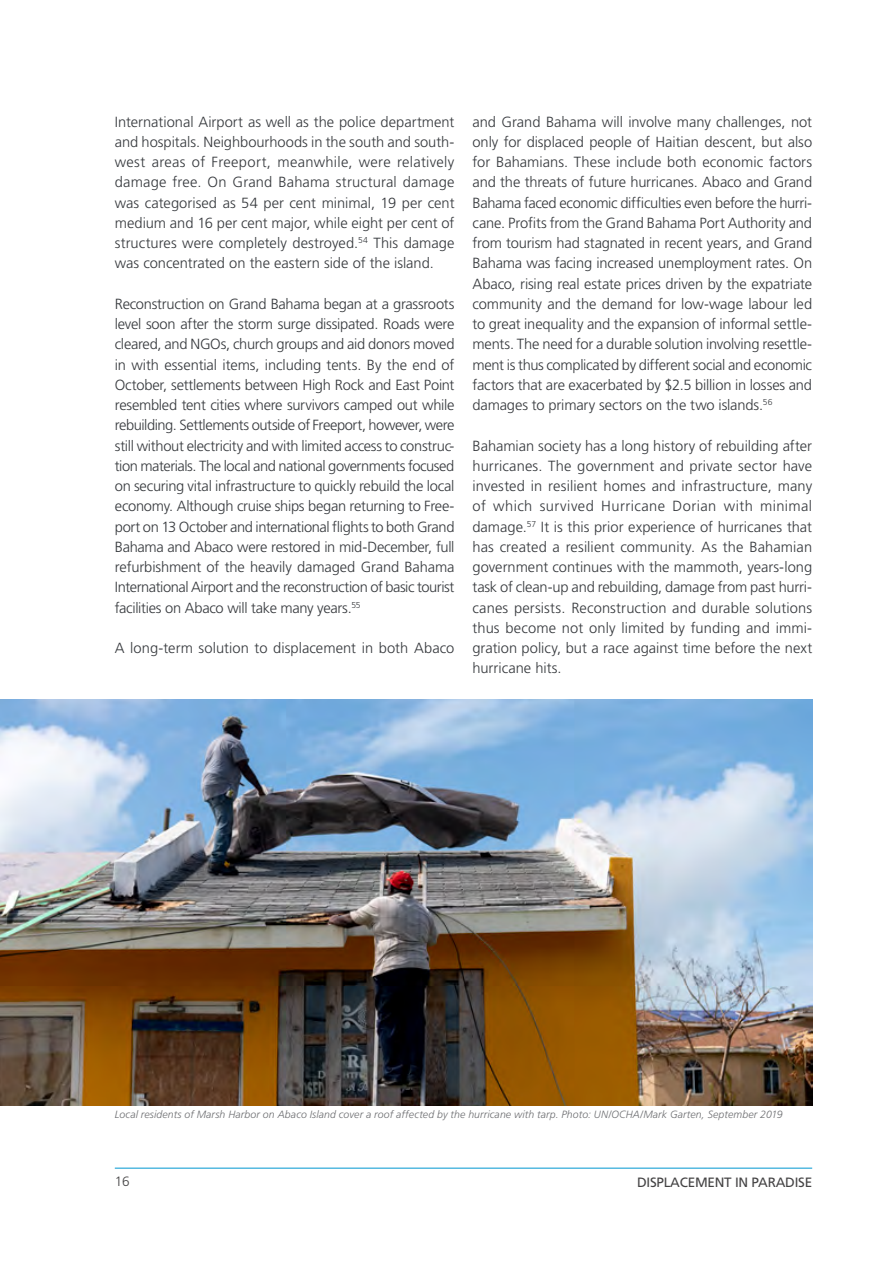
<style>
.page{position:relative;width:893px;height:1263px;background:#fff}
.page>*{position:absolute;margin:0;border:0;box-sizing:border-box;transform-origin:0 0}
.t1{font:300 14.7px/20.2px "Frutiger LT Std";letter-spacing:-.005em;color:#36393d;text-align:justify}
.t2{font:13.5px "Frutiger LT Std";letter-spacing:-.02em;color:#444344}
.t3{font:300 13.5px "Frutiger LT Std";color:#444344}
.t4{font:italic 300 10.5px "Frutiger LT Std";letter-spacing:.01em;color:#6d6e71}
</style>
<div class="page">
<hr style="left:115px;top:1168px;width:697px;height:1px;background:#0098d1">
<img style="left:0;top:699px;width:812px;height:407px">
<p class="t1" style="left:115px;top:112px;width:341px">International Airport as well as the police department and hospitals. Neighbourhoods in the south and south&shy;west areas of Freeport, meanwhile, were relatively damage free. On Grand Bahama structural damage was categorised as 54 per cent minimal, 19 per cent medium and 16 per cent major, while eight per cent of structures were completely destroyed.<sup>54</sup> This damage was concentrated on the eastern side of the island.</p>
<p class="t1" style="left:115px;top:294px;width:341px">Reconstruction on Grand Bahama began at a grassroots level soon after the storm surge dissipated. Roads were cleared, and NGOs, church groups and aid donors moved in with essential items, including tents. By the end of October, settlements between High Rock and East Point resembled tent cities where survivors camped out while rebuilding. Settlements outside of Freeport, however, were still without electricity and with limited access to construc&shy;tion materials. The local and national governments focused on securing vital infrastructure to quickly rebuild the local economy. Although cruise ships began returning to Free&shy;port on 13 October and international flights to both Grand Bahama and Abaco were restored in mid-December, full refurbishment of the heavily damaged Grand Bahama International Airport and the reconstruction of basic tourist facilities on Abaco will take many years.<sup>55</sup></p>
<p class="t1" style="left:115px;top:638px;width:341px">A long-term solution to displacement in both Abaco</p>
<p class="t1" style="left:472px;top:112px;width:341px">and Grand Bahama will involve many challenges, not only for displaced people of Haitian descent, but also for Bahamians. These include both economic factors and the threats of future hurricanes. Abaco and Grand Bahama faced economic difficulties even before the hurri&shy;cane. Profits from the Grand Bahama Port Authority and from tourism had stagnated in recent years, and Grand Bahama was facing increased unemployment rates. On Abaco, rising real estate prices driven by the expatriate community and the demand for low-wage labour led to great inequality and the expansion of informal settle&shy;ments. The need for a durable solution involving resettle&shy;ment is thus complicated by different social and economic factors that are exacerbated by $2.5 billion in losses and damages to primary sectors on the two islands.<sup>56</sup></p>
<p class="t1" style="left:472px;top:436px;width:341px">Bahamian society has a long history of rebuilding after hurricanes. The government and private sector have invested in resilient homes and infrastructure, many of which survived Hurricane Dorian with minimal damage.<sup>57</sup> It is this prior experience of hurricanes that has created a resilient community. As the Bahamian government continues with the mammoth, years-long task of clean-up and rebuilding, damage from past hurri&shy;canes persists. Reconstruction and durable solutions thus become not only limited by funding and immi&shy;gration policy, but a race against time before the next hurricane hits.</p>
<p class="t4" style="left:115px;top:1108px;width:669px">Local residents of Marsh Harbor on Abaco Island cover a roof affected by the hurricane with tarp. Photo: UN/OCHA/Mark Garten, September 2019</p>
<p class="t3" style="left:115px;top:1174px;width:17px">16</p>
<p class="t2" style="left:637px;top:1174px;width:177px">DISPLACEMENT IN PARADISE</p>
</div>
